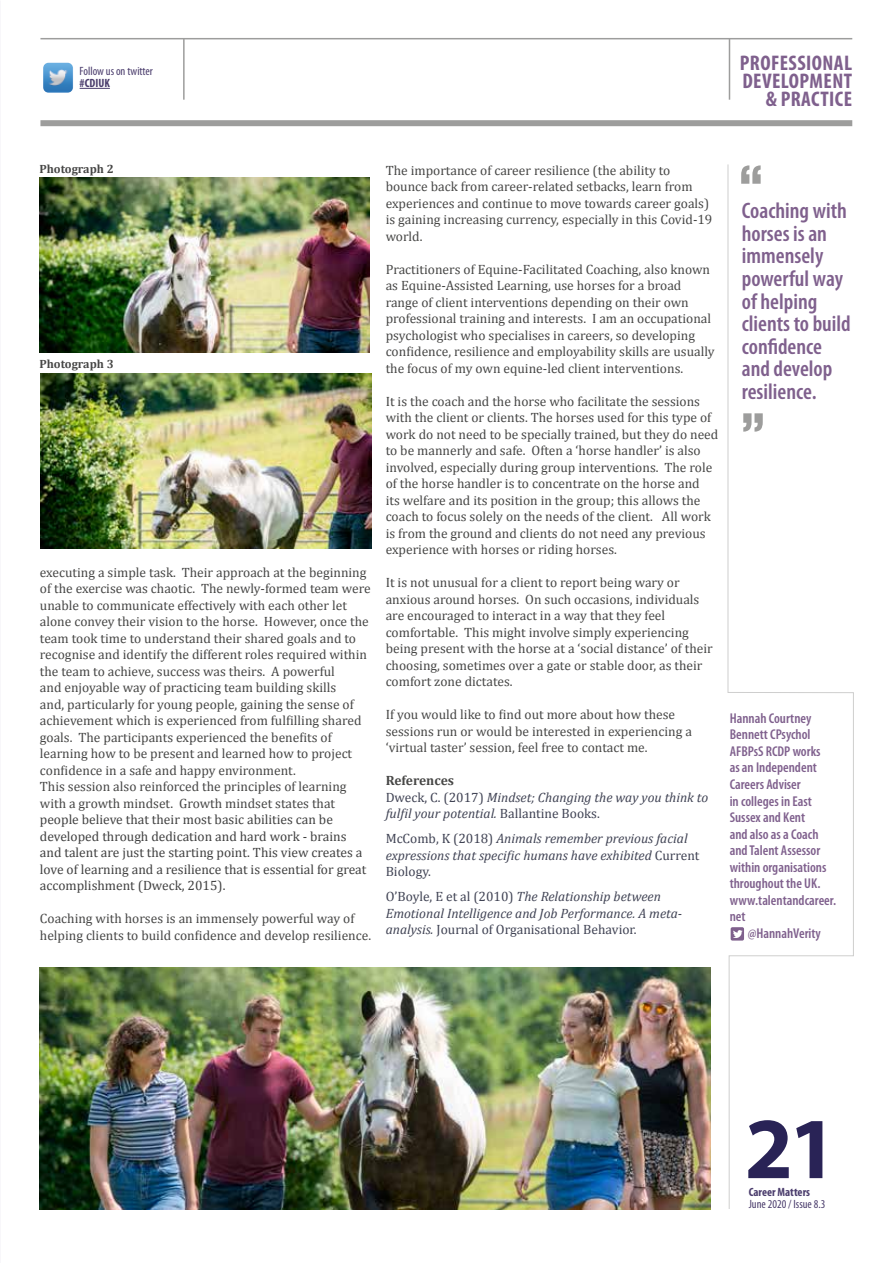
<style>
.page{position:relative;width:893px;height:1263px;background:#fff}
.page>*{position:absolute;margin:0;border:0;box-sizing:border-box;transform-origin:0 0}
.t1{font:700 87.75px "Myriad Pro";color:#292356}
.t2{font:600 condensed 22.5px/22.5px "Myriad Pro";color:#7f608d}
.t3{font:700 condensed 21.3px/18px "Myriad Pro";letter-spacing:.02em;color:#7f608d;text-align:right}
.t4{font:600 condensed 14.25px/16.5px "Myriad Pro";color:#7f608d}
.t5{font:13.5px/16.5px "Cambria";color:#474746}
.t6{font:italic 13.5px/16.5px "Cambria";color:#404354}
.t7{font:13.5px/16.5px "Cambria";color:#414141}
.t8{font:condensed 12px "Myriad Pro";color:#4a3c6c}
.t9{font:700 12px "Cambria";color:#474746}
.t10{font:700 condensed 12px "Myriad Pro";color:#4a3c6c}
.s1{font-weight:700;font-style:normal;color:#474746}
.s2{font-style:normal}
</style>
<div class="page">
<hr style="left:40px;top:38px;width:812px;height:1px;background:#9d9d9c">
<div style="left:40px;top:120px;width:812px;height:6px;background:#9d9d9c"></div>
<hr style="left:729px;top:39px;width:1px;height:61px;background:#9d9d9c">
<hr style="left:183px;top:39px;width:2px;height:61px;background:#9d9d9c">
<svg style="left:727px;top:164px;width:127px;height:1045px"></svg>
<hr style="left:80px;top:88px;width:30px;height:1px;background:#4a3c6c">
<img style="left:43px;top:63px;width:30px;height:30px">
<img style="left:39px;top:178px;width:331px;height:175px">
<img style="left:40px;top:373px;width:331px;height:176px">
<img style="left:39px;top:967px;width:671px;height:243px">
<div style="left:731px;top:927px;width:13px;height:13px;background:#7f608d;border-radius:2px"></div>
<svg style="left:733px;top:930px;width:10px;height:8px"></svg>
<p class="t8" style="left:80px;top:65px;width:75px">Follow us on twitter</p>
<p class="t10" style="left:80px;top:77px;width:32px">#CDIUK</p>
<h3 class="t3" style="left:740px;top:54px;width:114px">PROFESSIONAL<br>DEVELOPMENT &amp; PRACTICE</h3>
<p class="t9" style="left:39px;top:162px;width:76px">Photograph 2</p>
<p class="t9" style="left:39px;top:356px;width:76px">Photograph 3</p>
<p class="t5" style="left:40px;top:564px;width:332px">executing a simple task. Their approach at the beginning of the exercise was chaotic. The newly-formed team were unable to communicate effectively with each other let alone convey their vision to the horse. However, once the team took time to understand their shared goals and to recognise and identify the different roles required within the team to achieve, success was theirs. A powerful<br>and enjoyable way of practicing team building skills<br>and, particularly for young people, gaining the sense of achievement which is experienced from fulfilling shared goals. The participants experienced the benefits of learning how to be present and learned how to project confidence in a safe and happy environment.<br>This session also reinforced the principles of learning with a growth mindset. Growth mindset states that</p>
<p class="t7" style="left:40px;top:811px;width:328px">people believe that their most basic abilities can be developed through dedication and hard work - brains and talent are just the starting point. This view creates a love of learning and a resilience that is essential for great accomplishment (Dweck, 2015).</p>
<p class="t5" style="left:40px;top:910px;width:333px">Coaching with horses is an immensely powerful way of helping clients to build confidence and develop resilience.</p>
<p class="t5" style="left:386px;top:162px;width:328px">The importance of career resilience (the ability to bounce back from career-related setbacks, learn from experiences and continue to move towards career goals) is gaining increasing currency, especially in this Covid-19 world.</p>
<p class="t5" style="left:386px;top:261px;width:330px">Practitioners of Equine-Facilitated Coaching, also known as Equine-Assisted Learning, use horses for a broad range of client interventions depending on their own professional training and interests. I am an occupational psychologist who specialises in careers, so developing confidence, resilience and employability skills are usually the focus of my own equine-led client interventions.</p>
<p class="t5" style="left:386px;top:393px;width:334px">It is the coach and the horse who facilitate the sessions with the client or clients. The horses used for this type of work do not need to be specially trained, but they do need to be mannerly and safe. Often a ‘horse handler’ is also involved, especially during group interventions. The role of the horse handler is to concentrate on the horse and<br>its welfare and its position in the group; this allows the coach to focus solely on the needs of the client. All work is from the ground and clients do not need any previous experience with horses or riding horses.</p>
<p class="t5" style="left:386px;top:574px;width:329px">It is not unusual for a client to report being wary or anxious around horses. On such occasions, individuals are encouraged to interact in a way that they feel comfortable. This might involve simply experiencing being present with the horse at a ‘social distance’ of their choosing, sometimes over a gate or stable door, as their comfort zone dictates.</p>
<p class="t5" style="left:386px;top:706px;width:308px">If you would like to find out more about how these sessions run or would be interested in experiencing a ‘virtual taster’ session, feel free to contact me.</p>
<p class="t6" style="left:386px;top:772px;width:324px"><span class="s1">References<br></span><span class="s2">Dweck, C. (2017)</span> Mindset; Changing the way you think to fulfil your potential. <span class="s2">Ballantine Books.</span></p>
<p class="t6" style="left:386px;top:830px;width:315px"><span class="s2">McComb, K (2018)</span> Animals remember previous facial expressions that specific humans have exhibited <span class="s2">Current<br>Biology.</span></p>
<p class="t6" style="left:386px;top:888px;width:298px"><span class="s2">O’Boyle, E et al (2010)</span> The Relationship between<br>Emotional Intelligence and Job Performance. A meta&shy;analysis. <span class="s2">Journal of Organisational Behavior.</span></p>
<h2 class="t2" style="left:742px;top:200px;width:110px">Coaching with horses is an immensely powerful way of helping clients to build confidence and develop resilience.</h2>
<p class="t4" style="left:730px;top:710px;width:108px">Hannah Courtney<br>Bennett CPsychol<br>AFBPsS RCDP works<br>as an Independent<br>Careers Adviser<br>in colleges in East<br>Sussex and Kent<br>and also as a Coach and Talent Assessor within organisations throughout the UK. www.talentandcareer. net</p>
<p class="t4" style="left:748px;top:925px;width:75px">@HannahVerity</p>
<h1 class="t1" style="left:744px;top:1099px;width:94px">21</h1>
<p class="t10" style="left:749px;top:1185px;width:63px">Career Matters</p>
<p class="t8" style="left:749px;top:1198px;width:78px">June 2020 / Issue 8.3</p>
</div>
